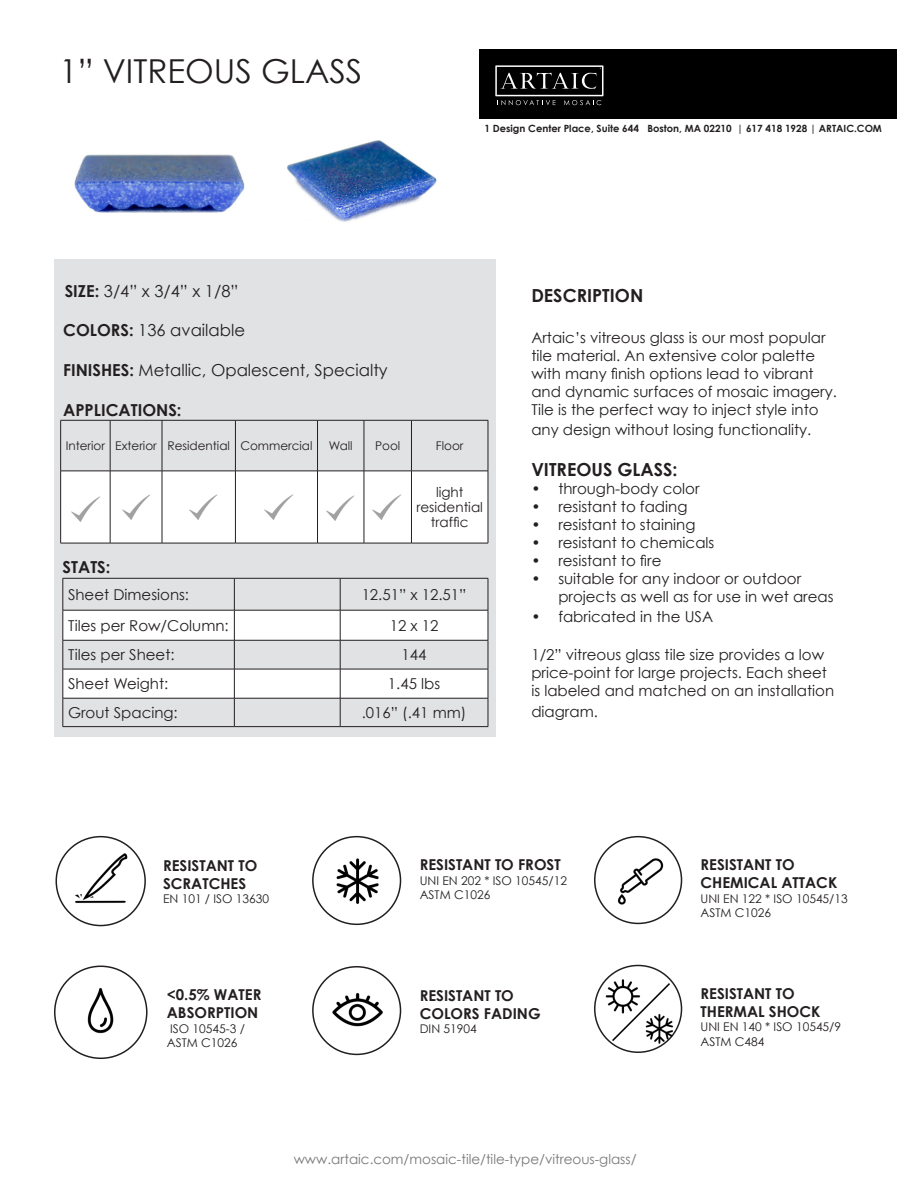
<style>
.page{position:relative;width:918px;height:1188px;background:#fff}
.page>*{position:absolute;margin:0;border:0;box-sizing:border-box;transform-origin:0 0}
.t1{font:33px "Century Gothic";color:#231f20}
.t2{font:700 18px "Century Gothic";color:#231f20}
.t3{font:16.5px "Century Gothic";color:#231f20}
.t4{font:700 16.5px "Century Gothic";color:#231f20}
.t5{font:15px/18px "Century Gothic";color:#231f20}
.t6{font:700 15px/18px "Century Gothic";color:#231f20}
.t7{font:13.65px/14.7px "Century Gothic";color:#231f20;text-align:center}
.t8{font:13.5px "Century Gothic";color:#76787b}
.t9{font:12px "Century Gothic";color:#231f20}
.t10{font:700 9.9px "Century Gothic";color:#231f20}
.s1{font-weight:700}
</style>
<div class="page">
<div style="left:54px;top:259px;width:442px;height:478px;background:#e1e2e4"></div>
<img style="left:287px;top:140px;width:150px;height:82px">
<img style="left:74px;top:154px;width:171px;height:59px">
<div style="left:61px;top:472px;width:427px;height:71px;background:#fff"></div>
<hr style="left:60px;top:420px;width:50px;height:1px;background:#231f20">
<hr style="left:60px;top:420px;width:1px;height:51px;background:#231f20">
<hr style="left:110px;top:420px;width:52px;height:1px;background:#231f20">
<hr style="left:110px;top:420px;width:1px;height:51px;background:#231f20">
<hr style="left:162px;top:420px;width:73px;height:1px;background:#231f20">
<hr style="left:162px;top:420px;width:1px;height:51px;background:#231f20">
<hr style="left:235px;top:420px;width:83px;height:1px;background:#231f20">
<hr style="left:235px;top:420px;width:1px;height:51px;background:#231f20">
<hr style="left:318px;top:420px;width:46px;height:1px;background:#231f20">
<hr style="left:317px;top:420px;width:1px;height:51px;background:#231f20">
<hr style="left:364px;top:420px;width:47px;height:1px;background:#231f20">
<hr style="left:364px;top:420px;width:1px;height:51px;background:#231f20">
<hr style="left:411px;top:420px;width:77px;height:1px;background:#231f20">
<hr style="left:411px;top:420px;width:1px;height:51px;background:#231f20">
<hr style="left:488px;top:420px;width:1px;height:51px;background:#231f20">
<hr style="left:60px;top:471px;width:50px;height:1px;background:#231f20">
<hr style="left:60px;top:471px;width:1px;height:72px;background:#231f20">
<hr style="left:110px;top:471px;width:52px;height:1px;background:#231f20">
<hr style="left:110px;top:471px;width:1px;height:72px;background:#231f20">
<hr style="left:162px;top:471px;width:73px;height:1px;background:#231f20">
<hr style="left:162px;top:471px;width:1px;height:72px;background:#231f20">
<hr style="left:235px;top:471px;width:83px;height:1px;background:#231f20">
<hr style="left:235px;top:471px;width:1px;height:72px;background:#231f20">
<hr style="left:318px;top:471px;width:46px;height:1px;background:#231f20">
<hr style="left:317px;top:471px;width:1px;height:72px;background:#231f20">
<hr style="left:364px;top:471px;width:47px;height:1px;background:#231f20">
<hr style="left:364px;top:471px;width:1px;height:72px;background:#231f20">
<hr style="left:411px;top:471px;width:77px;height:1px;background:#231f20">
<hr style="left:411px;top:471px;width:1px;height:72px;background:#231f20">
<hr style="left:488px;top:471px;width:1px;height:72px;background:#231f20">
<hr style="left:60px;top:543px;width:50px;height:1px;background:#231f20">
<hr style="left:110px;top:543px;width:52px;height:1px;background:#231f20">
<hr style="left:162px;top:543px;width:73px;height:1px;background:#231f20">
<hr style="left:235px;top:543px;width:83px;height:1px;background:#231f20">
<hr style="left:318px;top:543px;width:46px;height:1px;background:#231f20">
<hr style="left:364px;top:543px;width:47px;height:1px;background:#231f20">
<hr style="left:411px;top:543px;width:77px;height:1px;background:#231f20">
<svg style="left:63px;top:578px;width:426px;height:149px"></svg>
<hr style="left:63px;top:726px;width:171px;height:1px;background:#231f20">
<hr style="left:234px;top:726px;width:106px;height:1px;background:#231f20">
<hr style="left:340px;top:726px;width:148px;height:1px;background:#231f20">
<div style="left:480px;top:50px;width:417px;height:69px;background:#000"></div>
<svg style="left:495px;top:65px;width:108px;height:40px"></svg>
<img style="left:189px;top:492px;width:29px;height:27px">
<img style="left:373px;top:492px;width:30px;height:27px">
<img style="left:326px;top:494px;width:31px;height:27px">
<img style="left:265px;top:492px;width:30px;height:27px">
<img style="left:122px;top:492px;width:31px;height:27px">
<img style="left:71px;top:495px;width:31px;height:27px">
<img style="left:56px;top:837px;width:89px;height:89px;border-radius:44px">
<div style="left:56px;top:836px;width:90px;height:90px;border:2px solid #231f20;border-radius:50%"></div>
<img style="left:313px;top:837px;width:88px;height:87px;border-radius:44px">
<div style="left:312px;top:836px;width:89px;height:89px;border:2px solid #231f20;border-radius:50%"></div>
<img style="left:313px;top:967px;width:88px;height:87px;border-radius:44px">
<div style="left:312px;top:966px;width:89px;height:89px;border:2px solid #231f20;border-radius:50%"></div>
<img style="left:595px;top:837px;width:87px;height:86px;border-radius:43px">
<div style="left:594px;top:836px;width:88px;height:88px;border:2px solid #231f20;border-radius:50%"></div>
<img style="left:599px;top:970px;width:84px;height:83px">
<img style="left:55px;top:966px;width:92px;height:92px;border-radius:46px">
<div style="left:54px;top:966px;width:94px;height:93px;border:2px solid #231f20;border-radius:50%"></div>
<p class="t1" style="left:59px;top:51px;width:304px">1” VITREOUS GLASS</p>
<p class="t10" style="left:485px;top:122px;width:399px">1 Design Center Place, Suite 644 Boston, MA 02210 | 617 418 1928 | ARTAIC.COM</p>
<p class="t3" style="left:65px;top:281px;width:175px"><span class="s1">SIZE:</span> 3/4” x 3/4” x 1/8”</p>
<p class="t3" style="left:63px;top:320px;width:183px"><span class="s1">COLORS:</span> 136 available</p>
<p class="t3" style="left:63px;top:360px;width:326px"><span class="s1">FINISHES:</span> Metallic, Opalescent, Specialty</p>
<p class="t4" style="left:63px;top:399px;width:120px">APPLICATIONS:</p>
<p class="t9" style="left:66px;top:438px;width:41px">Interior</p>
<p class="t9" style="left:115px;top:438px;width:43px">Exterior</p>
<p class="t9" style="left:167px;top:438px;width:64px">Residential</p>
<p class="t9" style="left:240px;top:438px;width:74px">Commercial</p>
<p class="t9" style="left:329px;top:438px;width:25px">Wall</p>
<p class="t9" style="left:375px;top:438px;width:27px">Pool</p>
<p class="t9" style="left:436px;top:438px;width:29px">Floor</p>
<p class="t7" style="left:436px;top:485px;width:29px">light</p>
<p class="t7" style="left:416px;top:500px;width:68px">residential traffic</p>
<p class="t4" style="left:63px;top:557px;width:49px">STATS:</p>
<p class="t5" style="left:68px;top:585px;width:123px">Sheet Dimesions:</p>
<p class="t5" style="left:362px;top:585px;width:106px">12.51” x 12.51”</p>
<p class="t5" style="left:68px;top:616px;width:162px">Tiles per Row/Column:</p>
<p class="t5" style="left:390px;top:616px;width:50px">12 x 12</p>
<p class="t5" style="left:68px;top:646px;width:108px">Tiles per Sheet:</p>
<p class="t5" style="left:402px;top:646px;width:26px">144</p>
<p class="t5" style="left:68px;top:675px;width:102px">Sheet Weight:</p>
<p class="t5" style="left:388px;top:675px;width:54px">1.45 lbs</p>
<p class="t5" style="left:68px;top:703px;width:111px">Grout Spacing:</p>
<p class="t5" style="left:362px;top:703px;width:106px">.016” (.41 mm)</p>
<p class="t2" style="left:531px;top:284px;width:113px">DESCRIPTION</p>
<p class="t5" style="left:531px;top:328px;width:307px">Artaic’s vitreous glass is our most popular tile material. An extensive color palette with many finish options lead to vibrant and dynamic surfaces of mosaic imagery.<br>Tile is the perfect way to inject style into</p>
<p class="t5" style="left:531px;top:420px;width:282px">any design without losing functionality.</p>
<p class="t2" style="left:531px;top:458px;width:148px">VITREOUS GLASS:</p>
<p class="t5" style="left:531px;top:480px;width:170px">• through-body color</p>
<p class="t5" style="left:531px;top:498px;width:158px">• resistant to fading</p>
<p class="t5" style="left:531px;top:516px;width:166px">• resistant to staining</p>
<p class="t5" style="left:531px;top:534px;width:185px">• resistant to chemicals</p>
<p class="t5" style="left:531px;top:552px;width:132px">• resistant to fire</p>
<p class="t5" style="left:558px;top:570px;width:277px;text-indent:-27px">• suitable for any indoor or outdoor projects as well as for use in wet areas</p>
<p class="t5" style="left:531px;top:607px;width:183px">• fabricated in the USA</p>
<p class="t5" style="left:531px;top:645px;width:304px">1/2” vitreous glass tile size provides a low price-point for large projects. Each sheet is labeled and matched on an installation</p>
<p class="t5" style="left:531px;top:703px;width:68px">diagram.</p>
<p class="t6" style="left:163px;top:856px;width:96px">RESISTANT TO</p>
<p class="t6" style="left:163px;top:874px;width:85px">SCRATCHES</p>
<p class="t9" style="left:163px;top:892px;width:108px">EN 101 / ISO 13630</p>
<p class="t6" style="left:167px;top:986px;width:96px">&lt;0.5% WATER</p>
<p class="t6" style="left:167px;top:1004px;width:93px">ABSORPTION</p>
<p class="t9" style="left:170px;top:1021px;width:76px">ISO 10545-3 /</p>
<p class="t9" style="left:167px;top:1035px;width:72px">ASTM C1026</p>
<p class="t6" style="left:420px;top:856px;width:142px">RESISTANT TO FROST</p>
<p class="t9" style="left:420px;top:873px;width:149px">UNI EN 202 * ISO 10545/12</p>
<p class="t9" style="left:420px;top:888px;width:72px">ASTM C1026</p>
<p class="t6" style="left:420px;top:986px;width:122px">RESISTANT TO<br>COLORS FADING</p>
<p class="t9" style="left:420px;top:1021px;width:59px">DIN 51904</p>
<p class="t8" style="left:294px;top:1150px;width:344px">www.artaic.com/mosaic-tile/tile-type/vitreous-glass/</p>
<p class="t6" style="left:701px;top:855px;width:138px">RESISTANT TO<br>CHEMICAL ATTACK</p>
<p class="t9" style="left:701px;top:891px;width:149px">UNI EN 122 * ISO 10545/13</p>
<p class="t9" style="left:701px;top:905px;width:72px">ASTM C1026</p>
<p class="t6" style="left:701px;top:984px;width:122px">RESISTANT TO<br>THERMAL SHOCK</p>
<p class="t9" style="left:701px;top:1020px;width:142px">UNI EN 140 * ISO 10545/9</p>
<p class="t9" style="left:701px;top:1034px;width:66px">ASTM C484</p>
</div>
